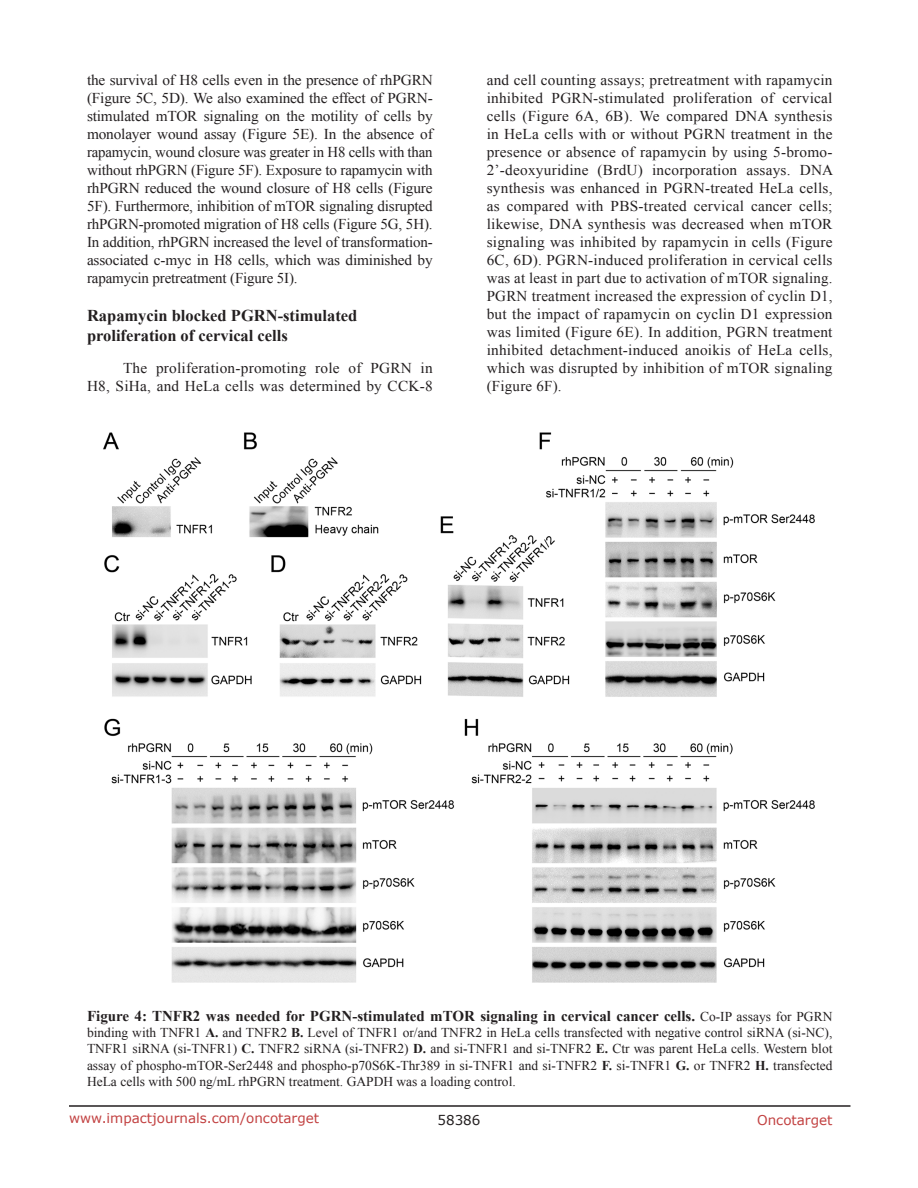
<style>
.page{position:relative;width:918px;height:1188px;background:#fff}
.page>*{position:absolute;margin:0;border:0;box-sizing:border-box;transform-origin:0 0}
.SubHeading{font:700 16.5px/19.8px "Times New Roman";color:#231f20}
.BodyText{font:15px/18px "Times New Roman";letter-spacing:.015em;color:#231f20;text-align:justify}
.figuretext{font:700 15px "Times New Roman";color:#231f20}
.figuretext-2{font:13.5px/16.2px "Times New Roman";color:#231f20;text-align:justify}
.t1{font:13.5px "Verdana";color:#c24141}
.t2{font:13.5px "Verdana";color:#231f20}
.s1{font-weight:400;font-size:13.5px}
.s2{font-weight:700}
</style>
<div class="page">
<hr style="left:69px;top:1105px;width:781px;height:2px;background:#231f20">
<img style="left:103px;top:432px;width:712px;height:551px">
<p class="BodyText" style="left:87px;top:71px;width:347px">the survival of H8 cells even in the presence of rhPGRN (Figure 5C, 5D). We also examined the effect of PGRN&shy;stimulated mTOR signaling on the motility of cells by monolayer wound assay (Figure 5E). In the absence of rapamycin, wound closure was greater in H8 cells with than without rhPGRN (Figure 5F). Exposure to rapamycin with rhPGRN reduced the wound closure of H8 cells (Figure 5F). Furthermore, inhibition of mTOR signaling disrupted rhPGRN-promoted migration of H8 cells (Figure 5G, 5H).<br>In addition, rhPGRN increased the level of transformation&shy;associated c-myc in H8 cells, which was diminished by rapamycin pretreatment (Figure 5I).</p>
<p class="SubHeading" style="left:87px;top:305px;width:272px">Rapamycin blocked PGRN-stimulated proliferation of cervical cells</p>
<p class="BodyText" style="left:87px;top:358px;width:347px;text-align:right">The proliferation-promoting role of PGRN in<br>H8, SiHa, and HeLa cells was determined by CCK-8</p>
<p class="BodyText" style="left:487px;top:71px;width:348px">and cell counting assays; pretreatment with rapamycin inhibited PGRN-stimulated proliferation of cervical cells (Figure 6A, 6B). We compared DNA synthesis in HeLa cells with or without PGRN treatment in the presence or absence of rapamycin by using 5-bromo-2’-deoxyuridine (BrdU) incorporation assays. DNA synthesis was enhanced in PGRN-treated HeLa cells, as compared with PBS-treated cervical cancer cells; likewise, DNA synthesis was decreased when mTOR signaling was inhibited by rapamycin in cells (Figure 6C, 6D). PGRN-induced proliferation in cervical cells was at least in part due to activation of mTOR signaling.<br>PGRN treatment increased the expression of cyclin D1, but the impact of rapamycin on cyclin D1 expression was limited (Figure 6E). In addition, PGRN treatment inhibited detachment-induced anoikis of HeLa cells, which was disrupted by inhibition of mTOR signaling (Figure 6F).</p>
<p class="figuretext" style="left:87px;top:1006px;width:747px">Figure 4: TNFR2 was needed for PGRN-stimulated mTOR signaling in cervical cancer cells. <span class="s1">Co-IP assays for PGRN</span></p>
<p class="figuretext-2" style="left:87px;top:1024px;width:747px">binding with TNFR1 <span class="s2">A.</span> and TNFR2 <span class="s2">B.</span> Level of TNFR1 or/and TNFR2 in HeLa cells transfected with negative control siRNA (si-NC), TNFR1 siRNA (si-TNFR1) <span class="s2">C.</span> TNFR2 siRNA (si-TNFR2) <span class="s2">D.</span> and si-TNFR1 and si-TNFR2 <span class="s2">E.</span> Ctr was parent HeLa cells. Western blot assay of phospho-mTOR-Ser2448 and phospho-p70S6K-Thr389 in si-TNFR1 and si-TNFR2 <span class="s2">F.</span> si-TNFR1 <span class="s2">G.</span> or TNFR2 <span class="s2">H.</span> transfected HeLa cells with 500 ng/mL rhPGRN treatment. GAPDH was a loading control.</p>
<p class="t1" style="left:69px;top:1109px;width:252px">www.impactjournals.com/oncotarget</p>
<p class="t2" style="left:438px;top:1111px;width:44px">58386</p>
<p class="t1" style="left:757px;top:1111px;width:77px">Oncotarget</p>
</div>
